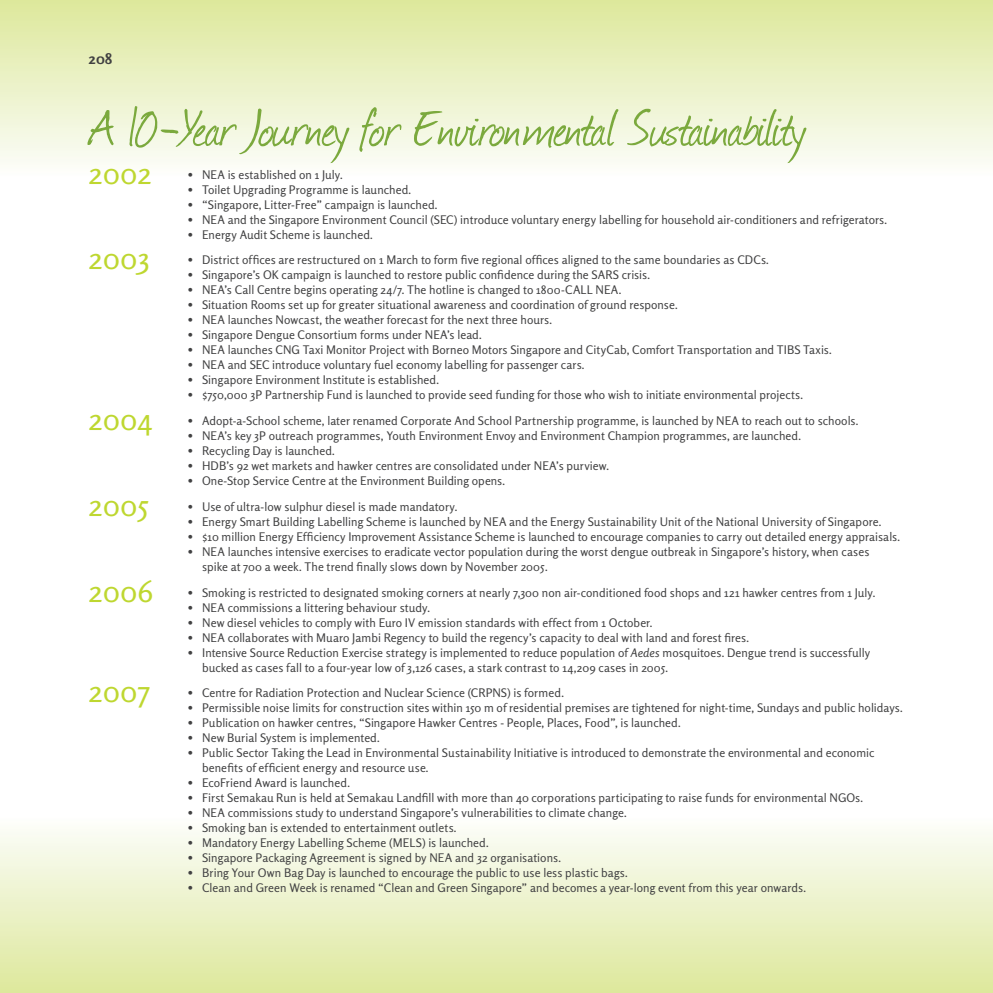
<style>
.page{position:relative;width:993px;height:993px;background:#fff}
.page>*{position:absolute;margin:0;border:0;box-sizing:border-box;transform-origin:0 0}
.t1{font:60px "Journal";letter-spacing:-.03em;color:#7ba93d}
.t2{font:30px "Rosario";color:#bed730}
.t3{font:700 15px "Rosario";color:#414142}
.t4{font:11.88px/15px "Rosario";letter-spacing:.005em;color:#414142}
.s1{font-style:italic}
</style>
<div class="page">
<div style="left:0;top:0;width:992px;height:177px;background:linear-gradient(to bottom,#dde89b,#fcfdfc)"></div>
<div style="left:0;top:815px;width:992px;height:177px;background:linear-gradient(to bottom,#fdfefd,#dde89c)"></div>
<p class="t3" style="left:89px;top:50px;width:25px">208</p>
<h1 class="t1" style="left:89px;top:87px;width:718px">A 10-Year Journey for Environmental Sustainability</h1>
<h2 class="t2" style="left:89px;top:155px;width:64px">2002</h2>
<p class="t4" style="left:188px;top:167px;width:156px">• NEA is established on 1 July.</p>
<p class="t4" style="left:188px;top:182px;width:225px">• Toilet Upgrading Programme is launched.</p>
<p class="t4" style="left:188px;top:197px;width:251px">• “Singapore, Litter-Free” campaign is launched.</p>
<p class="t4" style="left:188px;top:212px;width:700px">• NEA and the Singapore Environment Council (SEC) introduce voluntary energy labelling for household air-conditioners and refrigerators.</p>
<p class="t4" style="left:188px;top:227px;width:186px">• Energy Audit Scheme is launched.</p>
<h2 class="t2" style="left:89px;top:241px;width:63px">2003</h2>
<p class="t4" style="left:188px;top:252px;width:582px">• District offices are restructured on 1 March to form five regional offices aligned to the same boundaries as CDCs.</p>
<p class="t4" style="left:188px;top:267px;width:463px">• Singapore’s OK campaign is launched to restore public confidence during the SARS crisis.</p>
<p class="t4" style="left:188px;top:282px;width:435px">• NEA’s Call Centre begins operating 24/7. The hotline is changed to 1800-CALL NEA.</p>
<p class="t4" style="left:188px;top:297px;width:491px">• Situation Rooms set up for greater situational awareness and coordination of ground response.</p>
<p class="t4" style="left:188px;top:312px;width:366px">• NEA launches Nowcast, the weather forecast for the next three hours.</p>
<p class="t4" style="left:188px;top:327px;width:295px">• Singapore Dengue Consortium forms under NEA’s lead.</p>
<p class="t4" style="left:188px;top:342px;width:645px">• NEA launches CNG Taxi Monitor Project with Borneo Motors Singapore and CityCab, Comfort Transportation and TIBS Taxis.</p>
<p class="t4" style="left:188px;top:357px;width:398px">• NEA and SEC introduce voluntary fuel economy labelling for passenger cars.</p>
<p class="t4" style="left:188px;top:372px;width:252px">• Singapore Environment Institute is established.</p>
<p class="t4" style="left:188px;top:387px;width:616px">• $750,000 3P Partnership Fund is launched to provide seed funding for those who wish to initiate environmental projects.</p>
<h2 class="t2" style="left:89px;top:401px;width:65px">2004</h2>
<p class="t4" style="left:188px;top:413px;width:672px">• Adopt-a-School scheme, later renamed Corporate And School Partnership programme, is launched by NEA to reach out to schools.</p>
<p class="t4" style="left:188px;top:428px;width:614px">• NEA’s key 3P outreach programmes, Youth Environment Envoy and Environment Champion programmes, are launched.</p>
<p class="t4" style="left:188px;top:443px;width:148px">• Recycling Day is launched.</p>
<p class="t4" style="left:188px;top:458px;width:422px">• HDB’s 92 wet markets and hawker centres are consolidated under NEA’s purview.</p>
<p class="t4" style="left:188px;top:473px;width:319px">• One-Stop Service Centre at the Environment Building opens.</p>
<h2 class="t2" style="left:89px;top:487px;width:62px">2005</h2>
<p class="t4" style="left:188px;top:499px;width:271px">• Use of ultra-low sulphur diesel is made mandatory.</p>
<p class="t4" style="left:188px;top:514px;width:694px">• Energy Smart Building Labelling Scheme is launched by NEA and the Energy Sustainability Unit of the National University of Singapore.</p>
<p class="t4" style="left:188px;top:529px;width:713px">• $10 million Energy Efficiency Improvement Assistance Scheme is launched to encourage companies to carry out detailed energy appraisals.</p>
<p class="t4" style="left:202px;top:544px;width:668px;text-indent:-14px">• NEA launches intensive exercises to eradicate vector population during the worst dengue outbreak in Singapore’s history, when cases spike at 700 a week. The trend finally slows down by November 2005.</p>
<h2 class="t2" style="left:89px;top:573px;width:66px">2006</h2>
<p class="t4" style="left:188px;top:584px;width:688px">• Smoking is restricted to designated smoking corners at nearly 7,300 non air-conditioned food shops and 121 hawker centres from 1 July.</p>
<p class="t4" style="left:188px;top:599px;width:243px">• NEA commissions a littering behaviour study.</p>
<p class="t4" style="left:188px;top:614px;width:466px">• New diesel vehicles to comply with Euro IV emission standards with effect from 1 October.</p>
<p class="t4" style="left:188px;top:629px;width:562px">• NEA collaborates with Muaro Jambi Regency to build the regency’s capacity to deal with land and forest fires.</p>
<p class="t4" style="left:202px;top:644px;width:669px;text-indent:-14px">• Intensive Source Reduction Exercise strategy is implemented to reduce population of <span class="s1">Aedes</span> mosquitoes. Dengue trend is successfully bucked as cases fall to a four-year low of 3,126 cases, a stark contrast to 14,209 cases in 2005.</p>
<h2 class="t2" style="left:89px;top:673px;width:63px">2007</h2>
<p class="t4" style="left:188px;top:685px;width:377px">• Centre for Radiation Protection and Nuclear Science (CRPNS) is formed.</p>
<p class="t4" style="left:188px;top:700px;width:716px">• Permissible noise limits for construction sites within 150 m of residential premises are tightened for night-time, Sundays and public holidays.</p>
<p class="t4" style="left:188px;top:715px;width:494px">• Publication on hawker centres, “Singapore Hawker Centres - People, Places, Food”, is launched.</p>
<p class="t4" style="left:188px;top:730px;width:193px">• New Burial System is implemented.</p>
<p class="t4" style="left:202px;top:745px;width:673px;text-indent:-14px">• Public Sector Taking the Lead in Environmental Sustainability Initiative is introduced to demonstrate the environmental and economic benefits of efficient energy and resource use.</p>
<p class="t4" style="left:188px;top:775px;width:163px">• EcoFriend Award is launched.</p>
<p class="t4" style="left:188px;top:790px;width:676px">• First Semakau Run is held at Semakau Landfill with more than 40 corporations participating to raise funds for environmental NGOs.</p>
<p class="t4" style="left:188px;top:805px;width:440px">• NEA commissions study to understand Singapore’s vulnerabilities to climate change.</p>
<p class="t4" style="left:188px;top:820px;width:270px">• Smoking ban is extended to entertainment outlets.</p>
<p class="t4" style="left:188px;top:835px;width:302px">• Mandatory Energy Labelling Scheme (MELS) is launched.</p>
<p class="t4" style="left:188px;top:850px;width:374px">• Singapore Packaging Agreement is signed by NEA and 32 organisations.</p>
<p class="t4" style="left:188px;top:865px;width:441px">• Bring Your Own Bag Day is launched to encourage the public to use less plastic bags.</p>
<p class="t4" style="left:188px;top:880px;width:619px">• Clean and Green Week is renamed “Clean and Green Singapore” and becomes a year-long event from this year onwards.</p>
</div>
